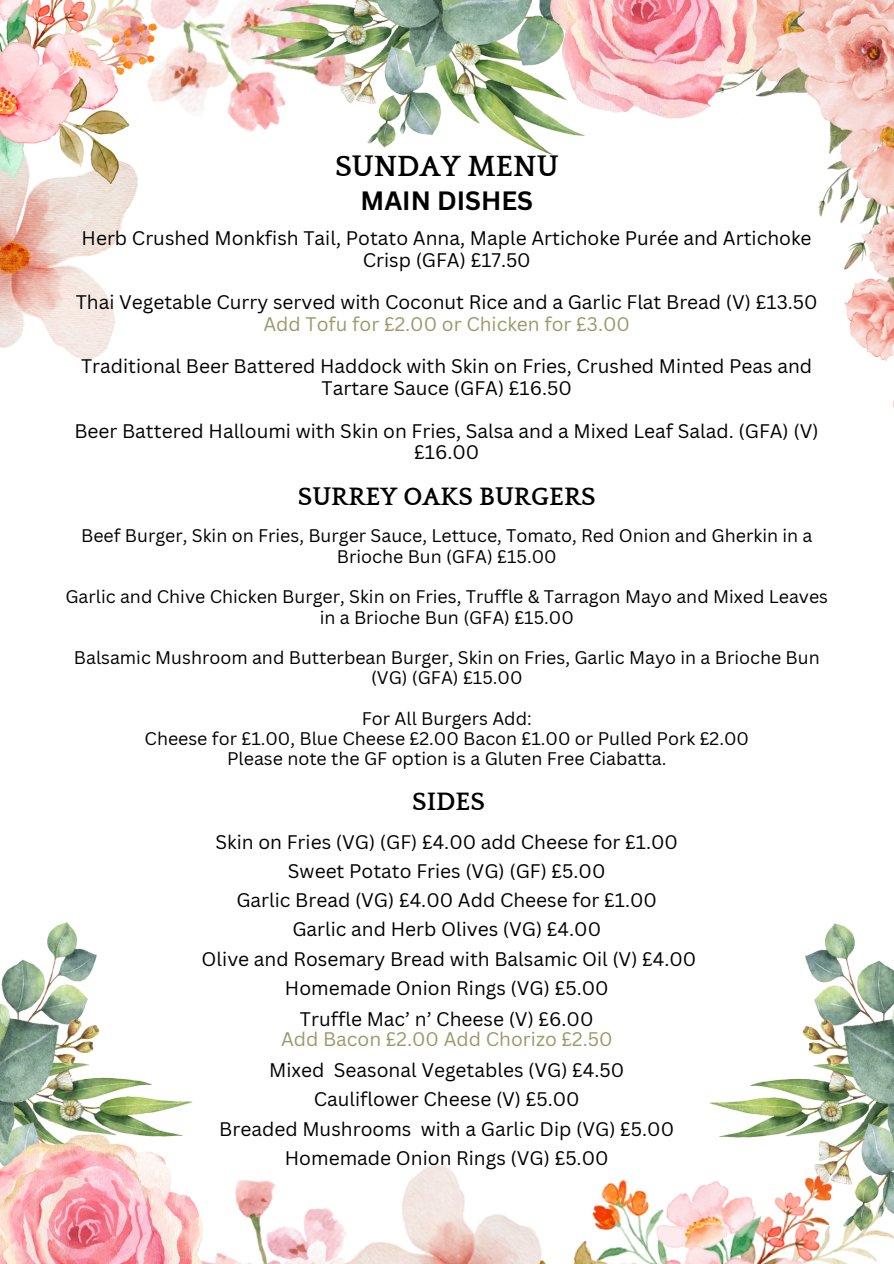
<style>
.page{position:relative;width:894px;height:1264px;background:#fff}
.page>*{position:absolute;margin:0;border:0;box-sizing:border-box;transform-origin:0 0}
.t1{font:700 30px "Quattrocento";color:#000}
.t2{font:700 25.8px "Quattrocento";color:#000}
.t3{font:700 25.8px "Canva Sans";color:#000}
.t4{font:19.2px/21.3px "Canva Sans";color:#000;text-align:center}
.t5{font:19.2px "Canva Sans";color:#999a68}
.t6{font:17.7px/20.2px "Canva Sans";color:#000;text-align:center}
</style>
<div class="page">
<img style="left:757px;top:0;width:136px;height:361px">
<img style="left:157px;top:0;width:84px;height:127px">
<img style="left:0;top:183px;width:138px;height:176px">
<img style="left:0;top:0;width:157px;height:183px">
<img style="left:619px;top:1179px;width:274px;height:84px">
<img style="left:205px;top:1180px;width:89px;height:83px">
<img style="left:294px;top:1165px;width:325px;height:98px">
<img style="left:709px;top:923px;width:184px;height:315px">
<img style="left:241px;top:0;width:344px;height:154px">
<img style="left:550px;top:0;width:207px;height:121px">
<img style="left:0;top:922px;width:193px;height:212px">
<img style="left:0;top:1134px;width:205px;height:129px">
<p class="t1" style="left:335px;top:150px;width:225px">SUNDAY MENU</p>
<p class="t3" style="left:360px;top:183px;width:174px">MAIN DISHES</p>
<p class="t4" style="left:82px;top:227px;width:731px">Herb Crushed Monkfish Tail, Potato Anna, Maple Artichoke Purée and Artichoke<br>Crisp (GFA) £17.50</p>
<p class="t4" style="left:76px;top:291px;width:743px">Thai Vegetable Curry served with Coconut Rice and a Garlic Flat Bread (V) £13.50</p>
<h2 class="t5" style="left:263px;top:310px;width:368px">Add Tofu for £2.00 or Chicken for £3.00</h2>
<p class="t4" style="left:81px;top:355px;width:732px">Traditional Beer Battered Haddock with Skin on Fries, Crushed Minted Peas and<br>Tartare Sauce (GFA) £16.50</p>
<p class="t4" style="left:74px;top:419px;width:745px">Beer Battered Halloumi with Skin on Fries, Salsa and a Mixed Leaf Salad. (GFA) (V) £16.00</p>
<p class="t2" style="left:298px;top:483px;width:299px">SURREY OAKS BURGERS</p>
<p class="t6" style="left:81px;top:525px;width:732px">Beef Burger, Skin on Fries, Burger Sauce, Lettuce, Tomato, Red Onion and Gherkin in a<br>Brioche Bun (GFA) £15.00</p>
<p class="t6" style="left:65px;top:586px;width:764px">Garlic and Chive Chicken Burger, Skin on Fries, Truffle &amp; Tarragon Mayo and Mixed Leaves in a Brioche Bun (GFA) £15.00</p>
<p class="t6" style="left:74px;top:647px;width:747px">Balsamic Mushroom and Butterbean Burger, Skin on Fries, Garlic Mayo in a Brioche Bun (VG) (GFA) £15.00</p>
<p class="t6" style="left:362px;top:707px;width:171px">For All Burgers Add:</p>
<p class="t6" style="left:144px;top:728px;width:605px">Cheese for £1.00, Blue Cheese £2.00 Bacon £1.00 or Pulled Pork £2.00</p>
<p class="t6" style="left:227px;top:748px;width:441px">Please note the GF option is a Gluten Free Ciabatta.</p>
<p class="t2" style="left:412px;top:788px;width:74px">SIDES</p>
<p class="t4" style="left:215px;top:830px;width:464px">Skin on Fries (VG) (GF) £4.00 add Cheese for £1.00</p>
<p class="t4" style="left:288px;top:859px;width:319px">Sweet Potato Fries (VG) (GF) £5.00</p>
<p class="t4" style="left:236px;top:889px;width:422px">Garlic Bread (VG) £4.00 Add Cheese for £1.00</p>
<h2 class="t4" style="left:292px;top:918px;width:310px">Garlic and Herb Olives (VG) £4.00</h2>
<p class="t4" style="left:201px;top:947px;width:496px">Olive and Rosemary Bread with Balsamic Oil (V) £4.00</p>
<p class="t4" style="left:285px;top:976px;width:325px">Homemade Onion Rings (VG) £5.00</p>
<p class="t4" style="left:300px;top:1008px;width:295px">Truffle Mac’ n’ Cheese (V) £6.00</p>
<p class="t5" style="left:281px;top:1025px;width:333px">Add Bacon £2.00 Add Chorizo £2.50</p>
<p class="t4" style="left:269px;top:1058px;width:356px">Mixed Seasonal Vegetables (VG) £4.50</p>
<p class="t4" style="left:313px;top:1088px;width:267px">Cauliflower Cheese (V) £5.00</p>
<p class="t4" style="left:219px;top:1117px;width:456px">Breaded Mushrooms with a Garlic Dip (VG) £5.00</p>
<p class="t4" style="left:285px;top:1146px;width:325px">Homemade Onion Rings (VG) £5.00</p>
</div>
